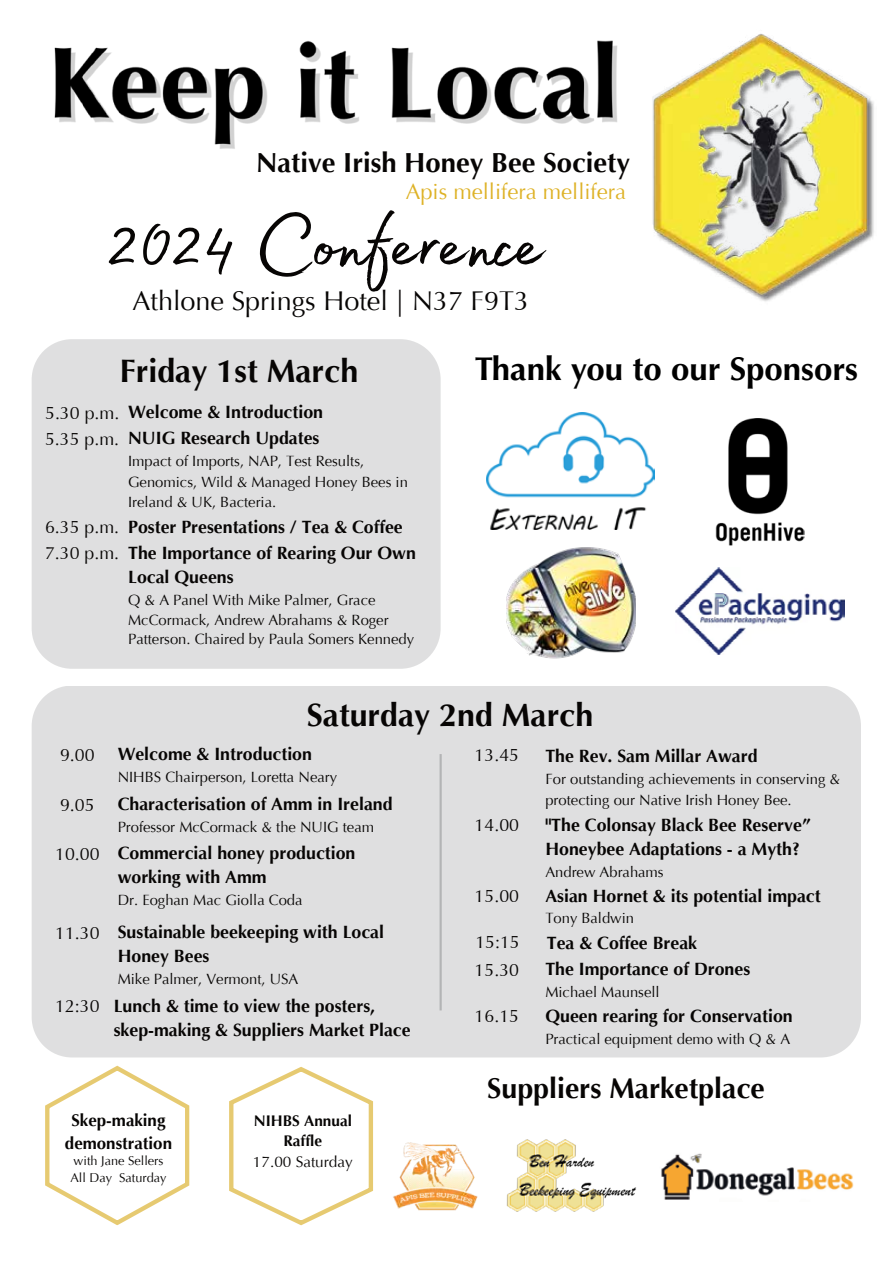
<style>
.page{position:relative;width:893px;height:1263px;background:#fff}
.page>*{position:absolute;margin:0;border:0;box-sizing:border-box;transform-origin:0 0}
.t1{font:106.65px "Madelyn Fill";color:#070504}
.t2{font:700 40.5px "Optima LT Pro";color:#070504}
.t3{font:700 33px "Optima";color:#000}
.t4{font:700 32.25px "Optima LT Pro";color:#070504}
.t5{font:700 28.5px "Optima LT Pro";color:#070504}
.t6{font:700 27.45px "Optima LT Pro";color:#070504}
.t7{font:27px "Optima LT Pro";color:#070504}
.t8{font:22.05px "Optima LT Pro";color:#deb226}
.t9{font:700 17.85px "Optima LT Pro";color:#070504}
.t10{font:700 17.7px/24px "Optima LT Pro";color:#070504}
.t11{font:17.7px "Optima LT Pro";color:#070504}
.t12{font:700 16.95px/23px "Optima LT Pro";color:#070504;text-align:center}
.t13{font:700 15.3px/20.7px "Optima LT Pro";color:#070504;text-align:center}
.t14{font:15.3px "Optima LT Pro";color:#070504}
.t15{font:14.85px/19.6px "Optima LT Pro";color:#070504}
.t16{font:12.75px/17px "Optima LT Pro";color:#070504}
.s1{font-weight:400}
</style>
<div class="page">
<img style="left:652px;top:33px;width:222px;height:269px">
<div style="left:32px;top:686px;width:829px;height:371px;background:#dfdfe0"></div>
<hr style="left:440px;top:754px;width:2px;height:256px;background:#757678">
<div style="left:32px;top:339px;width:409px;height:330px;background:#dfdfe0"></div>
<svg style="left:229px;top:1067px;width:144px;height:158px"></svg>
<svg style="left:45px;top:1066px;width:144px;height:159px"></svg>
<img style="left:661px;top:1153px;width:193px;height:47px">
<img style="left:393px;top:1142px;width:85px;height:69px">
<img style="left:506px;top:1139px;width:130px;height:73px">
<img style="left:54px;top:40px;width:564px;height:109px">
<img style="left:487px;top:412px;width:168px;height:118px">
<img style="left:506px;top:547px;width:129px;height:112px">
<img style="left:716px;top:522px;width:88px;height:23px">
<img style="left:728px;top:418px;width:60px;height:97px">
<img style="left:676px;top:567px;width:168px;height:87px">
<h3 class="t6" style="left:256px;top:145px;width:375px">Native Irish Honey Bee Society</h3>
<p class="t8" style="left:406px;top:178px;width:222px">Apis mellifera mellifera</p>
<h1 class="t1" style="left:106px;top:163px;width:440px">2024 Conference</h1>
<h3 class="t7" style="left:132px;top:284px;width:398px">Athlone Springs Hotel | N37 F9T3</h3>
<h2 class="t2" style="left:473px;top:345px;width:373px">Get your tickets now</h2>
<h3 class="t3" style="left:475px;top:350px;width:385px">Thank you to our Sponsors</h3>
<h3 class="t4" style="left:120px;top:351px;width:240px">Friday 1st March</h3>
<p class="t9" style="left:45px;top:401px;width:280px"><span class="s1">5.30 p.m.</span> Welcome &amp; Introduction</p>
<p class="t10" style="left:45px;top:426px;width:276px"><span class="s1">5.35 p.m.</span> NUIG Research Updates</p>
<p class="t15" style="left:128px;top:451px;width:281px;line-height:20.5px">Impact of Imports, NAP, Test Results,<br>Genomics, Wild &amp; Managed Honey Bees in<br>Ireland &amp; UK, Bacteria.</p>
<p class="t10" style="left:45px;top:514px;width:372px;line-height:26.1px"><span class="s1">6.35 p.m.</span> Poster Presentations / Tea &amp; Coffee<br><span class="s1">7.30 p.m.</span> The Importance of Rearing Our Own</p>
<p class="t10" style="left:128px;top:565px;width:107px">Local Queens</p>
<p class="t15" style="left:128px;top:590px;width:287px">Q &amp; A Panel With Mike Palmer, Grace<br>McCormack, Andrew Abrahams &amp; Roger<br>Patterson. Chaired by Paula Somers Kennedy</p>
<h3 class="t4" style="left:307px;top:694px;width:288px">Saturday 2nd March</h3>
<p class="t10" style="left:118px;top:742px;width:196px">Welcome &amp; Introduction</p>
<p class="t15" style="left:118px;top:767px;width:221px">NIHBS Chairperson, Loretta Neary</p>
<p class="t10" style="left:118px;top:792px;width:276px">Characterisation of Amm in Ireland</p>
<p class="t15" style="left:118px;top:817px;width:258px">Professor McCormack &amp; the NUIG team</p>
<p class="t10" style="left:118px;top:841px;width:239px">Commercial honey production working with Amm</p>
<p class="t15" style="left:118px;top:890px;width:186px">Dr. Eoghan Mac Giolla Coda</p>
<p class="t10" style="left:118px;top:920px;width:268px">Sustainable beekeeping with Local<br>Honey Bees</p>
<p class="t15" style="left:118px;top:969px;width:182px">Mike Palmer, Vermont, USA</p>
<p class="t11" style="left:475px;top:743px;width:46px">13.45</p>
<p class="t11" style="left:60px;top:743px;width:36px">9.00</p>
<p class="t11" style="left:60px;top:793px;width:36px">9.05</p>
<p class="t11" style="left:55px;top:842px;width:46px">10.00</p>
<p class="t10" style="left:545px;top:744px;width:214px">The Rev. Sam Millar Award</p>
<p class="t15" style="left:545px;top:769px;width:296px;line-height:20.7px">For outstanding achievements in conserving &amp; protecting our Native Irish Honey Bee.</p>
<p class="t10" style="left:545px;top:813px;width:267px">"The Colonsay Black Bee Reserve”<br>Honeybee Adaptations - a Myth?</p>
<p class="t15" style="left:545px;top:862px;width:120px">Andrew Abrahams</p>
<p class="t11" style="left:475px;top:814px;width:46px">14.00</p>
<p class="t10" style="left:545px;top:883px;width:277px">Asian Hornet &amp; its potential impact</p>
<p class="t15" style="left:545px;top:908px;width:90px">Tony Baldwin</p>
<p class="t11" style="left:475px;top:885px;width:46px">15.00</p>
<p class="t11" style="left:55px;top:922px;width:46px">11.30</p>
<p class="t11" style="left:475px;top:931px;width:46px">15:15</p>
<p class="t10" style="left:547px;top:930px;width:152px">Tea &amp; Coffee Break</p>
<p class="t10" style="left:545px;top:957px;width:206px">The Importance of Drones</p>
<p class="t15" style="left:545px;top:982px;width:116px">Michael Maunsell</p>
<p class="t11" style="left:475px;top:958px;width:46px">15.30</p>
<p class="t10" style="left:114px;top:993px;width:298px;text-indent:-59px"><span class="s1">12:30</span> Lunch &amp; time to view the posters, skep-making &amp; Suppliers Market Place</p>
<p class="t10" style="left:545px;top:1004px;width:249px">Queen rearing for Conservation</p>
<p class="t15" style="left:545px;top:1029px;width:246px">Practical equipment demo with Q &amp; A</p>
<p class="t11" style="left:475px;top:1005px;width:46px">16.15</p>
<p class="t12" style="left:65px;top:1108px;width:109px">Skep-making demonstration</p>
<p class="t16" style="left:70px;top:1152px;width:98px">with Jane Sellers<br>All Day Saturday</p>
<p class="t13" style="left:254px;top:1110px;width:100px">NIHBS Annual<br>Raffle</p>
<p class="t14" style="left:253px;top:1152px;width:101px">17.00 Saturday</p>
<h3 class="t5" style="left:487px;top:1070px;width:279px">Suppliers Marketplace</h3>
</div>
